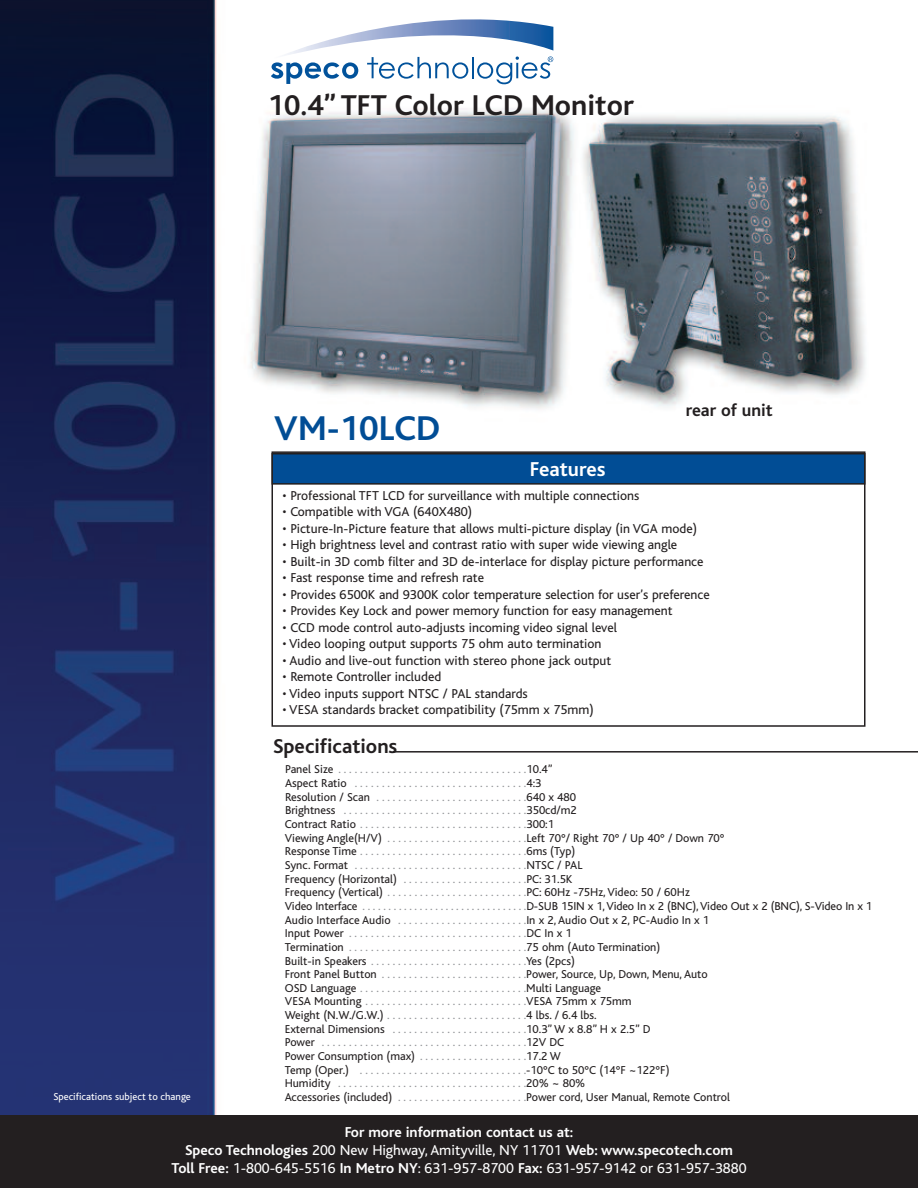
<style>
.page{position:relative;width:918px;height:1188px;background:#fff}
.page>*{position:absolute;margin:0;border:0;box-sizing:border-box;transform-origin:0 0}
.t1{font:700 36px "Bliss";color:#014d95}
.t2{font:700 30px "Bliss";color:#231f20}
.t3{font:700 21px "Bliss";color:#231f20}
.t4{font:700 21px "Bliss";color:#fff}
.t5{font:700 18px "Bliss";color:#231f20}
.t6{font:700 15px/18px "Bliss";color:#fff;text-align:center}
.t7{font:13.5px "Bliss";color:#231f20}
.t8{font:12px/13.6px "Bliss";color:#231f20}
.t9{font:10.5px "Bliss";color:#fff}
.s1{color:#939598}
.s2{font-weight:400}
</style>
<div class="page">
<img style="left:0;top:0;width:866px;height:1115px">
<div style="left:0;top:1115px;width:918px;height:73px;background:#231f20"></div>
<hr style="left:393px;top:751px;width:525px;height:2px;background:#231f20">
<svg style="left:271px;top:9px;width:282px;height:75px"></svg>
<div style="left:272px;top:451px;width:594px;height:276px;border:2px solid #231f20"></div>
<div style="left:272px;top:454px;width:593px;height:30px;background:#014d95"></div>
<div style="left:272px;top:453px;width:594px;height:32px;border:2px solid #231f20"></div>
<h2 class="t2" style="left:268px;top:96px;width:368px">10.4” TFT Color LCD Monitor</h2>
<h1 class="t1" style="left:274px;top:417px;width:167px">VM-10LCD</h1>
<h3 class="t5" style="left:686px;top:405px;width:88px">rear of unit</h3>
<h3 class="t4" style="left:530px;top:463px;width:77px">Features</h3>
<p class="t7" style="left:283px;top:491px;width:358px">• Professional TFT LCD for surveillance with multiple connections</p>
<p class="t7" style="left:283px;top:508px;width:191px">• Compatible with VGA (640X480)</p>
<p class="t7" style="left:283px;top:524px;width:416px">• Picture-In-Picture feature that allows multi-picture display (in VGA mode)</p>
<p class="t7" style="left:283px;top:541px;width:396px">• High brightness level and contrast ratio with super wide viewing angle</p>
<p class="t7" style="left:283px;top:557px;width:422px">• Built-in 3D comb filter and 3D de-interlace for display picture performance</p>
<p class="t7" style="left:283px;top:574px;width:203px">• Fast response time and refresh rate</p>
<p class="t7" style="left:283px;top:590px;width:429px">• Provides 6500K and 9300K color temperature selection for user’s preference</p>
<p class="t7" style="left:283px;top:607px;width:392px">• Provides Key Lock and power memory function for easy management</p>
<p class="t7" style="left:283px;top:623px;width:336px">• CCD mode control auto-adjusts incoming video signal level</p>
<p class="t7" style="left:283px;top:640px;width:320px">• Video looping output supports 75 ohm auto termination</p>
<p class="t7" style="left:283px;top:656px;width:330px">• Audio and live-out function with stereo phone jack output</p>
<p class="t7" style="left:283px;top:673px;width:160px">• Remote Controller included</p>
<p class="t7" style="left:283px;top:689px;width:247px">• Video inputs support NTSC / PAL standards</p>
<p class="t7" style="left:283px;top:706px;width:313px">• VESA standards bracket compatibility (75mm x 75mm)</p>
<h3 class="t3" style="left:273px;top:739px;width:126px">Specifications</h3>
<p class="t8" style="left:285px;top:764px;width:589px">PanelSize <span class="s1">...................................</span>10.4”<br>AspectRatio <span class="s1">................................</span>4:3<br>Resolution/Scan <span class="s1">............................</span>640x480<br>Brightness <span class="s1">..................................</span>350cd/m2<br>ContractRatio<span class="s1">...............................</span>300:1<br>ViewingAngle(H/V) <span class="s1">. . . . . . . . . . . . . . . . . . . . . . . . . .</span>Left 70°/ Right 70° / Up 40° / Down 70° ResponseTime<span class="s1">...............................</span>6ms(Typ)<br>Sync.Format <span class="s1">................................</span>NTSC/PAL<br>Frequency (Horizontal) <span class="s1">. . . . . . . . . . . . . . . . . . . . . . .</span>PC: 31.5K<br>Frequency (Vertical) <span class="s1">. . . . . . . . . . . . . . . . . . . . . . . . . .</span>PC: 60Hz -75Hz,Video: 50 / 60Hz<br>Video Interface <span class="s1">................................</span>D-SUB 15IN x 1,Video In x 2 (BNC),Video Out x 2 (BNC),S-Video In x 1<br>AudioInterfaceAudio <span class="s1">........................</span>Inx2,AudioOutx2,PC-AudioInx1<br>InputPower <span class="s1">.................................</span>DCInx1<br>Termination <span class="s1">.................................</span>75ohm(AutoTermination)<br>Built-inSpeakers <span class="s1">.............................</span>Yes(2pcs)<br>Front Panel Button <span class="s1">. . . . . . . . . . . . . . . . . . . . . . . . . . .</span>Power, Source, Up, Down, Menu, Auto OSDLanguage<span class="s1">...............................</span>MultiLanguage VESAMounting<span class="s1">..............................</span>VESA75mmx75mm Weight(N.W./G.W.)<span class="s1">..........................</span>4lbs./6.4lbs.<br>ExternalDimensions <span class="s1">.........................</span>10.3”Wx8.8”Hx2.5”D<br>Power <span class="s1">......................................</span>12VDC<br>PowerConsumption(max) <span class="s1">....................</span>17.2W<br>Temp(Oper.) <span class="s1">...............................</span>-10°Cto50°C(14°F~122°F)<br>Humidity <span class="s1">...................................</span>20%~80%<br>Accessories (included) <span class="s1">. . . . . . . . . . . . . . . . . . . . . . . .</span>Power cord, User Manual, Remote Control</p>
<p class="t9" style="left:53px;top:1093px;width:139px">Specifications subject to change</p>
<p class="t6" style="left:171px;top:1125px;width:577px">For more information contact us at:<br>Speco Technologies <span class="s2">200 New Highway, Amityville, NY 11701</span> Web: www.specotech.com<br>Toll Free: <span class="s2">1-800-645-5516</span> In Metro NY<span class="s2">: 631-957-8700</span> Fax: <span class="s2">631-957-9142 or 631-957-3880</span></p>
</div>
